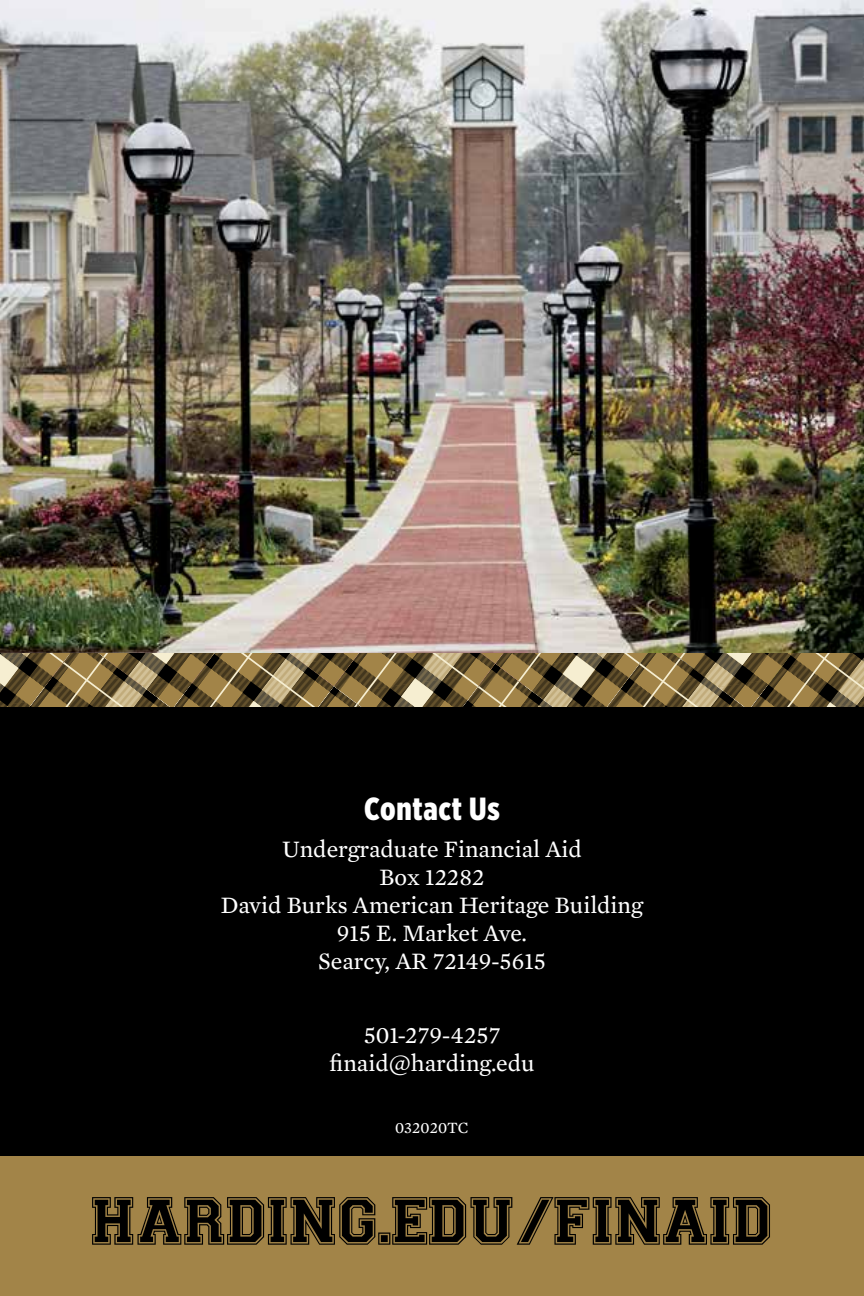
<style>
.page{position:relative;width:864px;height:1296px;background:#fff}
.page>*{position:absolute;margin:0;border:0;box-sizing:border-box;transform-origin:0 0}
.t1{font:68px "Varsity";color:#000}
.t2{font:900 32px "Gotham X Narrow";letter-spacing:.025em;color:#fff}
.t3{font:24px/28px "Mercury Text G2";color:#fff;text-align:center}
.t4{font:16px "Mercury Text G2";color:#fff}
</style>
<div class="page">
<img style="left:0;top:0;width:864px;height:654px">
<svg style="left:0;top:654px;width:864px;height:53px"></svg>
<div style="left:0;top:707px;width:864px;height:589px;background:#000"></div>
<div style="left:0;top:1157px;width:864px;height:139px;background:#a28448"></div>
<h2 class="t2" style="left:364px;top:789px;width:137px">Contact Us</h2>
<p class="t3" style="left:221px;top:834px;width:424px">Undergraduate Financial Aid<br>Box 12282<br>David Burks American Heritage Building<br>915 E. Market Ave.<br>Searcy, AR 72149-5615</p>
<p class="t3" style="left:329px;top:1020px;width:207px">501-279-4257 finaid@harding.edu</p>
<p class="t4" style="left:395px;top:1116px;width:75px">032020TC</p>
<h1 class="t1" style="left:92px;top:1179px;width:682px">HARDING.EDU/FINAID</h1>
</div>
